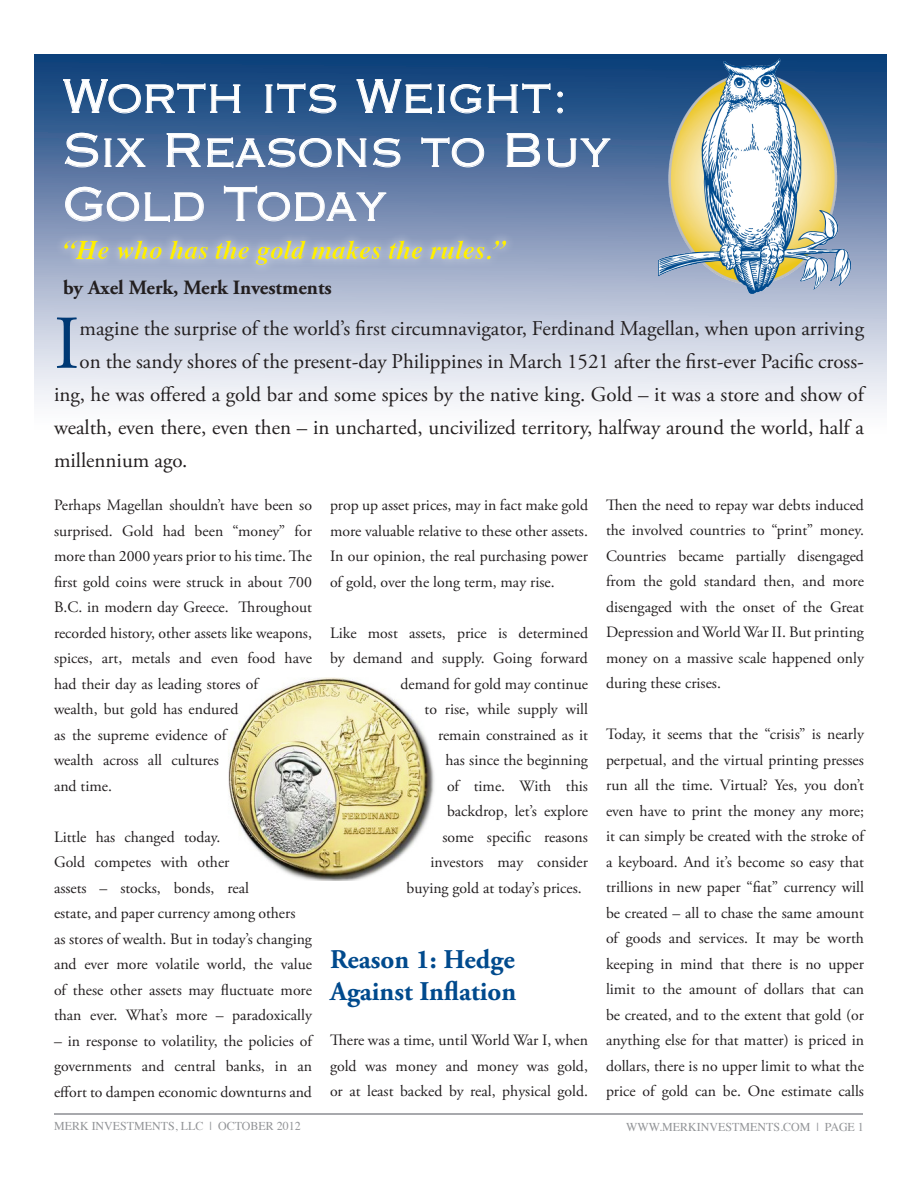
<style>
.page{position:relative;width:918px;height:1188px;background:#fff}
.page>*{position:absolute;margin:0;border:0;box-sizing:border-box;transform-origin:0 0}
.t1{font:75.9px "Adobe Garamond Pro";color:#003974}
.t2{font:45px/54px "Copperplate Thirty Two AB";color:#fff}
.t3{font:italic 700 27px "Times";color:#fff101}
.t4{font:700 27px/32.4px "Adobe Garamond Pro";color:#004a8d}
.t5{font:21px "Adobe Garamond Pro";color:#231f20}
.t6{font:700 20.25px "Adobe Garamond Pro";color:#231f20}
.t7{font:15.75px/25.5px "Adobe Garamond Pro";color:#231f20;text-align:justify}
.t8{font:12px "Times";color:#939598}
</style>
<div class="page">
<svg style="left:34px;top:55px;width:852px;height:351px;background:#94a7c4"></svg>
<img style="left:658px;top:58px;width:192px;height:235px">
<img style="left:228px;top:677px;width:207px;height:203px">
<svg style="left:63px;top:79px;width:178px;height:35px;background:#416997"></svg>
<svg style="left:265px;top:83px;width:72px;height:31px;background:#456c99"></svg>
<svg style="left:356px;top:79px;width:195px;height:35px;background:#406896"></svg>
<svg style="left:557px;top:91px;width:6px;height:23px"></svg>
<svg style="left:64px;top:133px;width:34px;height:35px"></svg>
<svg style="left:104px;top:138px;width:42px;height:29px"></svg>
<svg style="left:166px;top:133px;width:35px;height:34px"></svg>
<svg style="left:207px;top:137px;width:160px;height:31px;background:#6884ab"></svg>
<svg style="left:373px;top:138px;width:28px;height:30px"></svg>
<svg style="left:421px;top:137px;width:63px;height:31px;background:#627fa8"></svg>
<svg style="left:506px;top:133px;width:34px;height:34px"></svg>
<svg style="left:547px;top:138px;width:64px;height:30px;background:#607ea7"></svg>
<svg style="left:65px;top:187px;width:139px;height:35px;background:#8699ba"></svg>
<svg style="left:224px;top:186px;width:163px;height:36px;background:#8497b9"></svg>
<div style="left:54px;top:231px;width:521px;height:71px;background:#afb9d1"></div>
<div style="left:54px;top:224px;width:496px;height:46px;background:#fff101;opacity:.5"></div>
<hr style="left:54px;top:1113px;width:808px;height:2px;background:#a8a9ad">
<p class="t2" style="left:63px;top:69px;width:549px">Worth its Weight:<br>Six Reasons to Buy<br>Gold Today</p>
<h3 class="t3" style="left:63px;top:224px;width:444px">“He who has the gold makes the rules.”</h3>
<p class="t6" style="left:63px;top:275px;width:270px">by Axel Merk, Merk Investments</p>
<p class="t1" style="left:54px;top:298px;width:27px">I</p>
<p class="t5" style="left:80px;top:315px;width:786px">magine the surprise of the world’s first circumnavigator, Ferdinand Magellan, when upon arriving</p>
<p class="t5" style="left:80px;top:348px;width:786px">on the sandy shores of the present-day Philippines in March 1521 after the first-ever Pacific cross-</p>
<p class="t5" style="left:54px;top:381px;width:811px">ing, he was offered a gold bar and some spices by the native king. Gold – it was a store and show of</p>
<p class="t5" style="left:54px;top:414px;width:811px">wealth, even there, even then – in uncharted, uncivilized territory, halfway around the world, half a</p>
<p class="t5" style="left:54px;top:447px;width:135px">millennium ago.</p>
<p class="t7" style="left:54px;top:493px;width:260px;text-align:left">Perhaps Magellan shouldn’t have been so surprised. Gold had been “money” for more than 2000 years prior to his time. The first gold coins were struck in about 700<br>B.C. in modern day Greece. Throughout recorded history, other assets like weapons, spices, art, metals and even food have had their day as leading stores of<br>wealth, but gold has endured<br>as the supreme evidence of<br>wealth across all cultures<br>and time.</p>
<p class="t7" style="left:54px;top:824px;width:260px;text-align:left">Little has changed today.<br>Gold competes with other<br>assets – stocks, bonds, real<br>estate, and paper currency among others<br>as stores of wealth. But in today’s changing and ever more volatile world, the value of these other assets may fluctuate more than ever. What’s more – paradoxically</p>
<p class="t7" style="left:54px;top:1028px;width:260px">– in response to volatility, the policies of governments and central banks, in an effort to dampen economic downturns and</p>
<p class="t7" style="left:330px;top:493px;width:260px">prop up asset prices, may in fact make gold more valuable relative to these other assets.<br>In our opinion, the real purchasing power of gold, over the long term, may rise.</p>
<p class="t7" style="left:330px;top:620px;width:260px">Like most assets, price is determined</p>
<p class="t7" style="left:330px;top:646px;width:260px">by demand and supply. Going forward</p>
<p class="t7" style="left:400px;top:671px;width:189px">demand for gold may continue</p>
<p class="t7" style="left:424px;top:697px;width:165px">to rise, while supply will</p>
<p class="t7" style="left:438px;top:722px;width:151px">remain constrained as it</p>
<p class="t7" style="left:446px;top:748px;width:144px">has since the beginning</p>
<p class="t7" style="left:447px;top:773px;width:142px">of time. With this</p>
<p class="t7" style="left:447px;top:799px;width:142px">backdrop, let’s explore</p>
<p class="t7" style="left:442px;top:824px;width:147px">some specific reasons</p>
<p class="t7" style="left:430px;top:850px;width:159px">investors may consider</p>
<p class="t7" style="left:406px;top:875px;width:177px">buying gold at today’s prices.</p>
<p class="t4" style="left:330px;top:943px;width:188px">Reason 1: Hedge<br>Against Inflation</p>
<p class="t7" style="left:330px;top:1028px;width:260px">There was a time, until World War I, when gold was money and money was gold, or at least backed by real, physical gold.</p>
<p class="t7" style="left:606px;top:493px;width:260px">Then the need to repay war debts induced the involved countries to “print” money.<br>Countries became partially disengaged from the gold standard then, and more disengaged with the onset of the Great Depression and World War II. But printing money on a massive scale happened only during these crises.</p>
<p class="t7" style="left:606px;top:722px;width:260px">Today, it seems that the “crisis” is nearly perpetual, and the virtual printing presses run all the time. Virtual? Yes, you don’t even have to print the money any more; it can simply be created with the stroke of a keyboard. And it’s become so easy that trillions in new paper “fiat” currency will be created – all to chase the same amount of goods and services. It may be worth keeping in mind that there is no upper limit to the amount of dollars that can be created, and to the extent that gold (or anything else for that matter) is priced in dollars, there is no upper limit to what the price of gold can be. One estimate calls</p>
<p class="t8" style="left:54px;top:1115px;width:248px">MERK INVESTMENTS, LLC | OCTOBER 2012</p>
<p class="t8" style="left:626px;top:1116px;width:239px">WWW.MERKINVESTMENTS.COM | PAGE 1</p>
</div>
